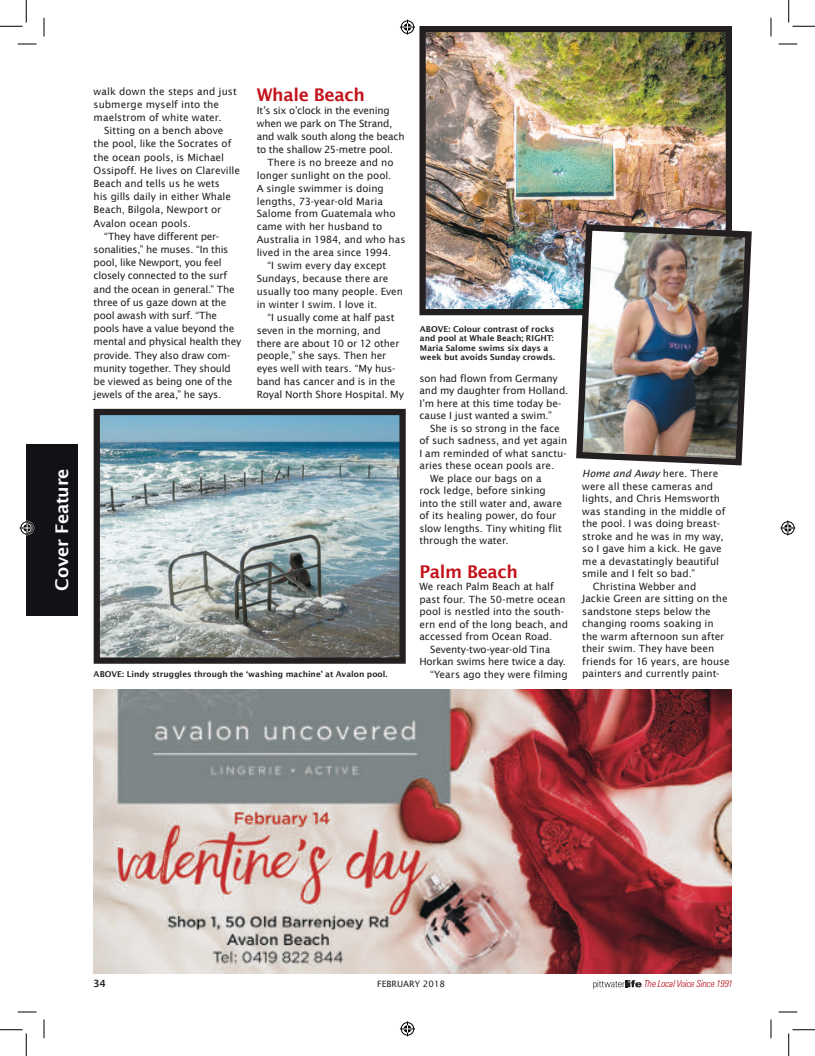
<style>
.page{position:relative;width:815px;height:1056px;background:#fff}
.page>*{position:absolute;margin:0;border:0;box-sizing:border-box;transform-origin:0 0}
.t1{font:600 17.5px "Lucida Sans";letter-spacing:-.02em;color:#c4121a}
.t2{font:600 17.5px "Lucida Sans";letter-spacing:-.02em;color:#fff}
.t3{font:10px/12.9px "Lucida Sans";letter-spacing:-.005em;color:#231f20}
.t4{font:10px "Lucida Sans";letter-spacing:-.025em;color:#231f20}
.t5{font:italic 10px "Lucida Sans";letter-spacing:-.01em;color:#231f20}
.t6{font:600 10px "Lucida Sans";color:#231f20}
.t7{font:italic 300 condensed 9.62px "Zurich BT";letter-spacing:-.015em;color:#b00d15}
.t8{font:8.75px "Lucida Sans";color:#231f20}
.t9{font:600 8.12px/9.4px "Lucida Sans";letter-spacing:.005em;color:#231f20}
.s1{font-style:normal}
</style>
<div class="page">
<svg style="left:593px;top:980px;width:48px;height:8px"></svg>
<div style="left:26px;top:444px;width:52px;height:171px;background:#101216"></div>
<img style="left:93px;top:689px;width:638px;height:283px">
<img style="left:101px;top:416px;width:297px;height:240px">
<div style="left:94px;top:409px;width:311px;height:254px;border:6px solid #231f20"></div>
<img style="left:426px;top:33px;width:298px;height:275px">
<div style="left:419px;top:26px;width:312px;height:289px;border:6px solid #231f20"></div>
<img style="left:572px;top:221px;width:180px;height:245px">
<svg style="left:18px;top:43px;width:18px;height:2px"></svg>
<svg style="left:778px;top:43px;width:19px;height:2px"></svg>
<svg style="left:18px;top:1011px;width:18px;height:1px"></svg>
<svg style="left:778px;top:1011px;width:19px;height:1px"></svg>
<svg style="left:43px;top:18px;width:2px;height:18px"></svg>
<svg style="left:43px;top:1019px;width:2px;height:19px"></svg>
<svg style="left:770px;top:18px;width:1px;height:18px"></svg>
<svg style="left:770px;top:1019px;width:1px;height:19px"></svg>
<svg style="left:0;top:0;width:27px;height:27px"></svg>
<svg style="left:0;top:1029px;width:27px;height:26px"></svg>
<svg style="left:788px;top:0;width:26px;height:27px"></svg>
<svg style="left:788px;top:1029px;width:26px;height:26px"></svg>
<svg style="left:400px;top:20px;width:15px;height:15px"></svg>
<svg style="left:400px;top:1021px;width:15px;height:15px"></svg>
<svg style="left:20px;top:520px;width:15px;height:15px"></svg>
<svg style="left:780px;top:520px;width:15px;height:15px"></svg>
<h1 class="t2" style="left:51px;top:590px;width:124px;rotate:-90deg">Cover Feature</h1>
<p class="t3" style="left:94px;top:84px;width:145px;line-height:13.2px">walk down the steps and just submerge myself into the maelstrom of white water.</p>
<p class="t3" style="left:104px;top:124px;width:121px">Sitting on a bench above</p>
<p class="t3" style="left:94px;top:137px;width:139px">the pool, like the Socrates of</p>
<p class="t3" style="left:94px;top:150px;width:132px">the ocean pools, is Michael</p>
<p class="t3" style="left:94px;top:163px;width:148px">Ossipoff. He lives on Clareville</p>
<p class="t3" style="left:94px;top:177px;width:128px">Beach and tells us he wets</p>
<p class="t3" style="left:94px;top:190px;width:139px">his gills daily in either Whale</p>
<p class="t3" style="left:94px;top:203px;width:129px">Beach, Bilgola, Newport or</p>
<p class="t3" style="left:94px;top:216px;width:99px">Avalon ocean pools.</p>
<p class="t3" style="left:104px;top:229px;width:116px">“They have different per-</p>
<p class="t4" style="left:94px;top:243px;width:136px">sonalities,” he muses. “In this</p>
<p class="t3" style="left:94px;top:256px;width:129px">pool, like Newport, you feel</p>
<p class="t3" style="left:94px;top:269px;width:135px">closely connected to the surf</p>
<p class="t3" style="left:94px;top:282px;width:142px">and the ocean in general.” The</p>
<p class="t3" style="left:94px;top:295px;width:134px">three of us gaze down at the</p>
<p class="t3" style="left:94px;top:309px;width:125px">pool awash with surf. “The</p>
<p class="t3" style="left:94px;top:322px;width:142px">pools have a value beyond the</p>
<p class="t3" style="left:94px;top:335px;width:149px">mental and physical health they</p>
<p class="t3" style="left:94px;top:348px;width:138px">provide. They also draw com-</p>
<p class="t3" style="left:94px;top:361px;width:139px">munity together. They should</p>
<p class="t3" style="left:94px;top:375px;width:140px">be viewed as being one of the</p>
<p class="t3" style="left:94px;top:388px;width:129px">jewels of the area,” he says.</p>
<h1 class="t1" style="left:257px;top:84px;width:110px">Whale Beach</h1>
<p class="t3" style="left:257px;top:104px;width:149px">It’s six o’clock in the evening when we park on The Strand, and walk south along the beach to the shallow 25-metre pool.</p>
<p class="t3" style="left:267px;top:155px;width:128px">There is no breeze and no</p>
<p class="t3" style="left:257px;top:168px;width:136px">longer sunlight on the pool.</p>
<p class="t3" style="left:257px;top:181px;width:128px">A single swimmer is doing</p>
<p class="t3" style="left:257px;top:194px;width:128px">lengths, 73-year-old Maria</p>
<p class="t3" style="left:257px;top:207px;width:140px">Salome from Guatemala who</p>
<p class="t3" style="left:257px;top:220px;width:127px">came with her husband to</p>
<p class="t3" style="left:257px;top:233px;width:150px">Australia in 1984, and who has</p>
<p class="t3" style="left:257px;top:246px;width:136px">lived in the area since 1994.</p>
<p class="t3" style="left:267px;top:259px;width:120px">“I swim every day except</p>
<p class="t3" style="left:257px;top:272px;width:133px">Sundays, because there are</p>
<p class="t3" style="left:257px;top:284px;width:148px">usually too many people. Even</p>
<p class="t3" style="left:257px;top:297px;width:122px">in winter I swim. I love it.</p>
<p class="t3" style="left:267px;top:310px;width:128px">“I usually come at half past</p>
<p class="t3" style="left:257px;top:323px;width:125px">seven in the morning, and</p>
<p class="t3" style="left:257px;top:336px;width:144px">there are about 10 or 12 other</p>
<p class="t3" style="left:257px;top:349px;width:131px">people,” she says. Then her</p>
<p class="t3" style="left:257px;top:362px;width:140px">eyes well with tears. “My hus-</p>
<p class="t3" style="left:257px;top:375px;width:140px">band has cancer and is in the</p>
<p class="t3" style="left:257px;top:388px;width:149px">Royal North Shore Hospital. My</p>
<p class="t9" style="left:94px;top:669px;width:295px">ABOVE: Lindy struggles through the ‘washing machine’ at Avalon pool.</p>
<p class="t9" style="left:420px;top:324px;width:137px">ABOVE: Colour contrast of rocks and pool at Whale Beach; RIGHT:<br>Maria Salome swims six days a week but avoids Sunday crowds.</p>
<p class="t3" style="left:419px;top:371px;width:150px;line-height:12.5px">son had flown from Germany and my daughter from Holland.<br>I’m here at this time today be&shy;cause I just wanted a swim.”</p>
<p class="t3" style="left:430px;top:421px;width:131px">She is so strong in the face</p>
<p class="t3" style="left:419px;top:434px;width:149px">of such sadness, and yet again</p>
<p class="t3" style="left:419px;top:446px;width:149px">I am reminded of what sanctu-</p>
<p class="t3" style="left:419px;top:459px;width:136px">aries these ocean pools are.</p>
<p class="t3" style="left:430px;top:471px;width:113px">We place our bags on a</p>
<p class="t3" style="left:419px;top:484px;width:128px">rock ledge, before sinking</p>
<p class="t3" style="left:419px;top:496px;width:144px">into the still water and, aware</p>
<p class="t3" style="left:419px;top:509px;width:138px">of its healing power, do four</p>
<p class="t3" style="left:419px;top:521px;width:144px">slow lengths. Tiny whiting flit</p>
<p class="t3" style="left:419px;top:534px;width:91px">through the water.</p>
<h1 class="t1" style="left:419px;top:560px;width:100px">Palm Beach</h1>
<p class="t3" style="left:419px;top:580px;width:136px">We reach Palm Beach at half</p>
<p class="t3" style="left:419px;top:592px;width:148px">past four. The 50-metre ocean</p>
<p class="t3" style="left:419px;top:605px;width:146px">pool is nestled into the south-</p>
<p class="t3" style="left:419px;top:617px;width:150px">ern end of the long beach, and</p>
<p class="t3" style="left:419px;top:630px;width:134px">accessed from Ocean Road.</p>
<p class="t3" style="left:430px;top:642px;width:122px">Seventy-two-year-old Tina</p>
<p class="t3" style="left:419px;top:655px;width:148px">Horkan swims here twice a day.</p>
<p class="t3" style="left:430px;top:667px;width:139px">“Years ago they were filming</p>
<p class="t5" style="left:582px;top:467px;width:137px">Home and Away <span class="s1">here. There</span></p>
<p class="t3" style="left:582px;top:479px;width:132px">were all these cameras and</p>
<p class="t3" style="left:582px;top:492px;width:139px">lights, and Chris Hemsworth</p>
<p class="t3" style="left:582px;top:504px;width:144px">was standing in the middle of</p>
<p class="t3" style="left:582px;top:517px;width:139px">the pool. I was doing breast-</p>
<p class="t3" style="left:582px;top:529px;width:143px">stroke and he was in my way,</p>
<p class="t3" style="left:582px;top:542px;width:141px">so I gave him a kick. He gave</p>
<p class="t3" style="left:582px;top:554px;width:138px">me a devastatingly beautiful</p>
<p class="t3" style="left:582px;top:567px;width:114px">smile and I felt so bad.”</p>
<p class="t3" style="left:592px;top:579px;width:105px">Christina Webber and</p>
<p class="t3" style="left:582px;top:592px;width:147px">Jackie Green are sitting on the</p>
<p class="t3" style="left:582px;top:604px;width:130px">sandstone steps below the</p>
<p class="t3" style="left:582px;top:617px;width:133px">changing rooms soaking in</p>
<p class="t3" style="left:582px;top:629px;width:143px">the warm afternoon sun after</p>
<p class="t3" style="left:582px;top:642px;width:133px">their swim. They have been</p>
<p class="t3" style="left:582px;top:654px;width:149px">friends for 16 years, are house</p>
<p class="t3" style="left:582px;top:667px;width:139px">painters and currently paint-</p>
<p class="t6" style="left:93px;top:977px;width:14px">34</p>
<p class="t8" style="left:377px;top:978px;width:69px">FEBRUARY 2018</p>
<p class="t7" style="left:643px;top:977px;width:90px">The Local Voice Since 1991</p>
</div>
